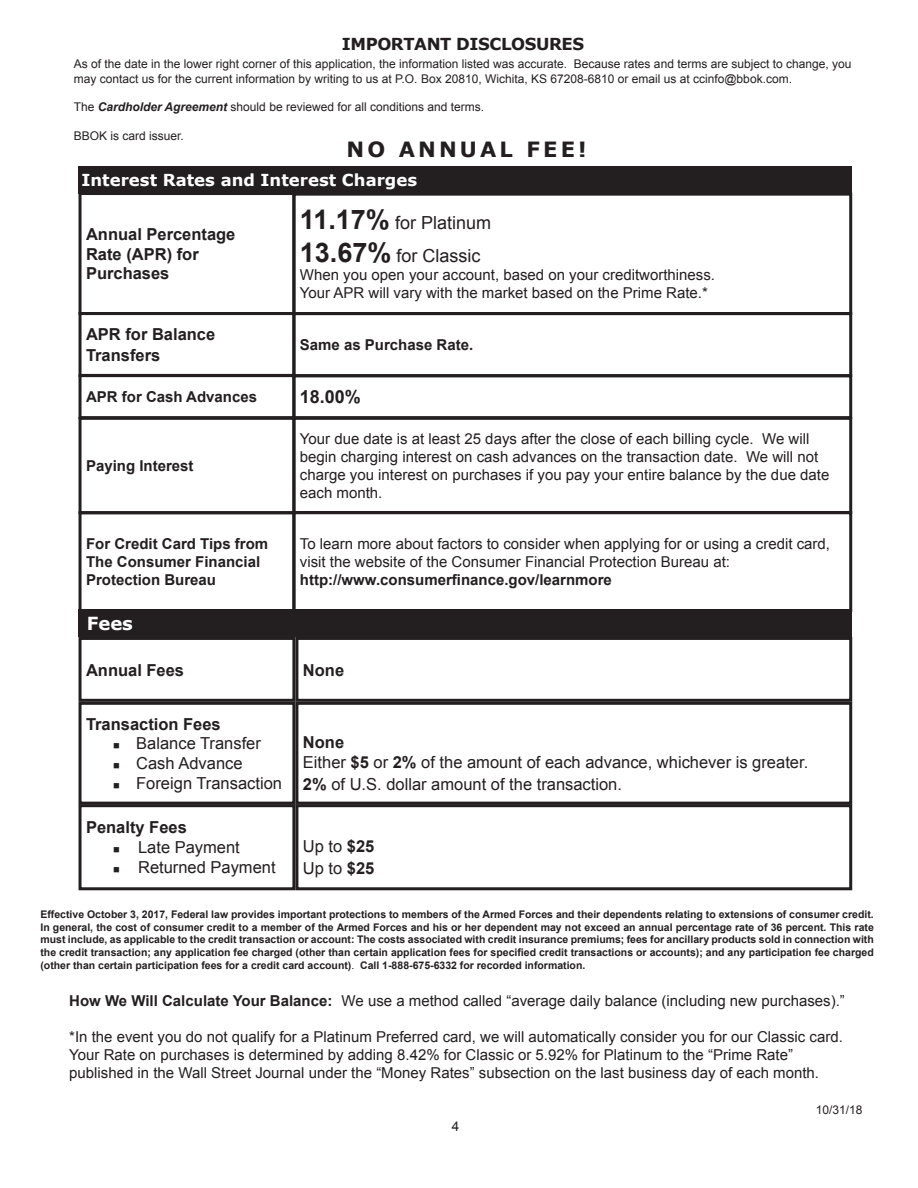
<style>
.page{position:relative;width:918px;height:1188px;background:#fff}
.page>*{position:absolute;margin:0;border:0;box-sizing:border-box;transform-origin:0 0}
.t1{font:700 21px "Verdana";letter-spacing:.15em;color:#231f20}
.t2{font:18px/32.4px "Arial";color:#231f20}
.t3{font:700 18px "Arial";color:#231f20}
.t4{font:700 18px "Verdana";color:#fff}
.t5{font:16.5px/19.8px "Arial";color:#231f20}
.t6{font:700 16.5px/19.8px "Arial";color:#231f20}
.t7{font:700 16.5px "Verdana";color:#fff}
.t8{font:700 16.5px "Verdana";letter-spacing:-.025em;color:#231f20}
.t9{font:15px/18px "Arial";color:#231f20}
.t10{font:700 15px/18px "Arial";color:#231f20}
.t11{font:13.5px "Arial";color:#231f20}
.t12{font:12px/14.4px "Arial";color:#231f20}
.t13{font:700 10.5px/12.6px "Arial";color:#231f20;text-align:justify}
.s1{font-weight:700;font-style:italic}
.s2{font-weight:700;font-size:27px}
.s3{font-family:"Minion Pro";font-weight:400;color:#fff}
.s4{font-family:"Arial Rounded MT Bold";font-weight:400;color:#fff}
.s5{font-family:"Minion Pro";color:#fff}
.s6{font-weight:700}
.s7{font-family:"Arial Rounded MT Bold";color:#fff}
.s8{font-weight:400}
</style>
<div class="page">
<div style="left:292px;top:193px;width:560px;height:122px;border:3px solid #231f20"></div>
<div style="left:79px;top:609px;width:773px;height:28px;background:#231f20"></div>
<div style="left:79px;top:166px;width:773px;height:28px;background:#231f20"></div>
<div style="left:79px;top:192px;width:216px;height:123px;border:3px solid #231f20"></div>
<div style="left:79px;top:312px;width:216px;height:65px;border:3px solid #231f20"></div>
<div style="left:79px;top:374px;width:216px;height:45px;border:3px solid #231f20"></div>
<div style="left:79px;top:417px;width:216px;height:97px;border:3px solid #231f20"></div>
<div style="left:79px;top:511px;width:216px;height:101px;border:3px solid #231f20"></div>
<div style="left:292px;top:312px;width:560px;height:65px;border:3px solid #231f20"></div>
<svg style="left:291px;top:373px;width:562px;height:48px"></svg>
<div style="left:292px;top:417px;width:560px;height:97px;border:3px solid #231f20"></div>
<div style="left:292px;top:511px;width:560px;height:101px;border:3px solid #231f20"></div>
<div style="left:79px;top:637px;width:216px;height:65px;border:3px solid #231f20"></div>
<div style="left:295px;top:637px;width:557px;height:65px;border:3px solid #231f20"></div>
<div style="left:79px;top:702px;width:216px;height:103px;border:3px solid #231f20"></div>
<div style="left:295px;top:702px;width:557px;height:103px;border:3px solid #231f20"></div>
<div style="left:79px;top:804px;width:216px;height:86px;border:3px solid #231f20"></div>
<div style="left:295px;top:804px;width:557px;height:86px;border:3px solid #231f20"></div>
<p class="t8" style="left:342px;top:32px;width:244px">IMPORTANT DISCLOSURES</p>
<p class="t12" style="left:74px;top:57px;width:779px">As of the date in the lower right corner of this application, the information listed was accurate. Because rates and terms are subject to change, you may contact us for the current information by writing to us at P.O. Box 20810, Wichita, KS 67208-6810 or email us at ccinfo@bbok.com.</p>
<p class="t12" style="left:74px;top:100px;width:412px">The <span class="s1">Cardholder Agreement</span> should be reviewed for all conditions and terms.</p>
<p class="t12" style="left:74px;top:129px;width:112px">BBOK is card issuer.</p>
<h1 class="t1" style="left:346px;top:135px;width:242px">NO ANNUAL FEE!</h1>
<p class="t7" style="left:82px;top:169px;width:337px">Interest Rates and Interest Charges</p>
<p class="t6" style="left:86px;top:225px;width:151px">Annual Percentage<br>Rate (APR) for<br>Purchases</p>
<p class="t2" style="left:300px;top:207px;width:193px"><span class="s2">11.17%</span> for Platinum<br><span class="s2">13.67%</span> for Classic</p>
<p class="t9" style="left:300px;top:266px;width:417px">When you open your account, based on your creditworthiness.<br>Your APR will vary with the market based on the Prime Rate.*</p>
<p class="t6" style="left:86px;top:324px;width:131px">APR for Balance</p>
<p class="t10" style="left:86px;top:388px;width:173px">APR for Cash Advances</p>
<p class="t10" style="left:86px;top:457px;width:109px">Paying Interest</p>
<p class="t10" style="left:86px;top:535px;width:184px">For Credit Card Tips from<br>The Consumer Financial<br>Protection Bureau</p>
<p class="t4" style="left:87px;top:611px;width:48px">Fees</p>
<p class="t6" style="left:86px;top:661px;width:193px">Annual Fees <span class="s3">tes</span> <span class="s4">Interet</span></p>
<p class="t6" style="left:86px;top:714px;width:136px">Transaction Fees</p>
<p class="t5" style="left:113px;top:734px;width:156px">■ Balance Transfer<span class="s5">e</span></p>
<p class="t5" style="left:113px;top:754px;width:137px">■ Cash Advance<span class="s5">s</span></p>
<p class="t5" style="left:113px;top:773px;width:171px">■ Foreign Transaction</p>
<p class="t6" style="left:86px;top:818px;width:102px">Penalty Fees</p>
<p class="t5" style="left:113px;top:838px;width:128px">■ Late Payment</p>
<p class="t5" style="left:113px;top:858px;width:164px">■ Returned Payment</p>
<p class="t10" style="left:300px;top:336px;width:175px">Same as Purchase Rate.</p>
<p class="t3" style="left:300px;top:385px;width:63px">18.00%</p>
<p class="t9" style="left:300px;top:430px;width:531px">Your due date is at least 25 days after the close of each billing cycle. We will begin charging interest on cash advances on the transaction date. We will not charge you interest on purchases if you pay your entire balance by the due date each month.</p>
<p class="t9" style="left:300px;top:535px;width:532px">To learn more about factors to consider when applying for or using a credit card, visit the website of the Consumer Financial Protection Bureau at:</p>
<p class="t10" style="left:300px;top:571px;width:313px">http://www.consumerfinance.gov/learnmore</p>
<p class="t5" style="left:303px;top:733px;width:507px"><span class="s6">None<br></span>Either <span class="s6">$5</span> or <span class="s6">2%</span> of the amount of each advance, whichever is greater.</p>
<p class="t5" style="left:303px;top:774px;width:435px"><span class="s6">2%</span> of U.S. dollar amount of the transaction. <span class="s5">Rates</span> <span class="s7">Interest</span></p>
<p class="t5" style="left:303px;top:837px;width:73px">Up to <span class="s6">$25</span></p>
<p class="t13" style="left:40px;top:909px;width:835px">Effective October 3, 2017, Federal law provides important protections to members of the Armed Forces and their dependents relating to extensions of consumer credit.<br>In general, the cost of consumer credit to a member of the Armed Forces and his or her dependent may not exceed an annual percentage rate of 36 percent. This rate must include, as applicable to the credit transaction or account: The costs associated with credit insurance premiums; fees for ancillary products sold in connection with the credit transaction; any application fee charged (other than certain application fees for specified credit transactions or accounts); and any participation fee charged (other than certain participation fees for a credit card account)<span class="s8">.</span> Call 1-888-675-6332 for recorded information.</p>
<p class="t9" style="left:69px;top:992px;width:777px"><span class="s6">How We Will Calculate Your Balance:</span> We use a method called “average daily balance (including new purchases).”</p>
<p class="t9" style="left:69px;top:1028px;width:775px">*In the event you do not qualify for a Platinum Preferred card, we will automatically consider you for our Classic card.<br>Your Rate on purchases is determined by adding 8.42% for Classic or 5.92% for Platinum to the “Prime Rate” published in the Wall Street Journal under the “Money Rates” subsection on the last business day of each month.</p>
<p class="t11" style="left:452px;top:1117px;width:9px">4</p>
<p class="t12" style="left:816px;top:1102px;width:48px">10/31/18</p>
</div>
